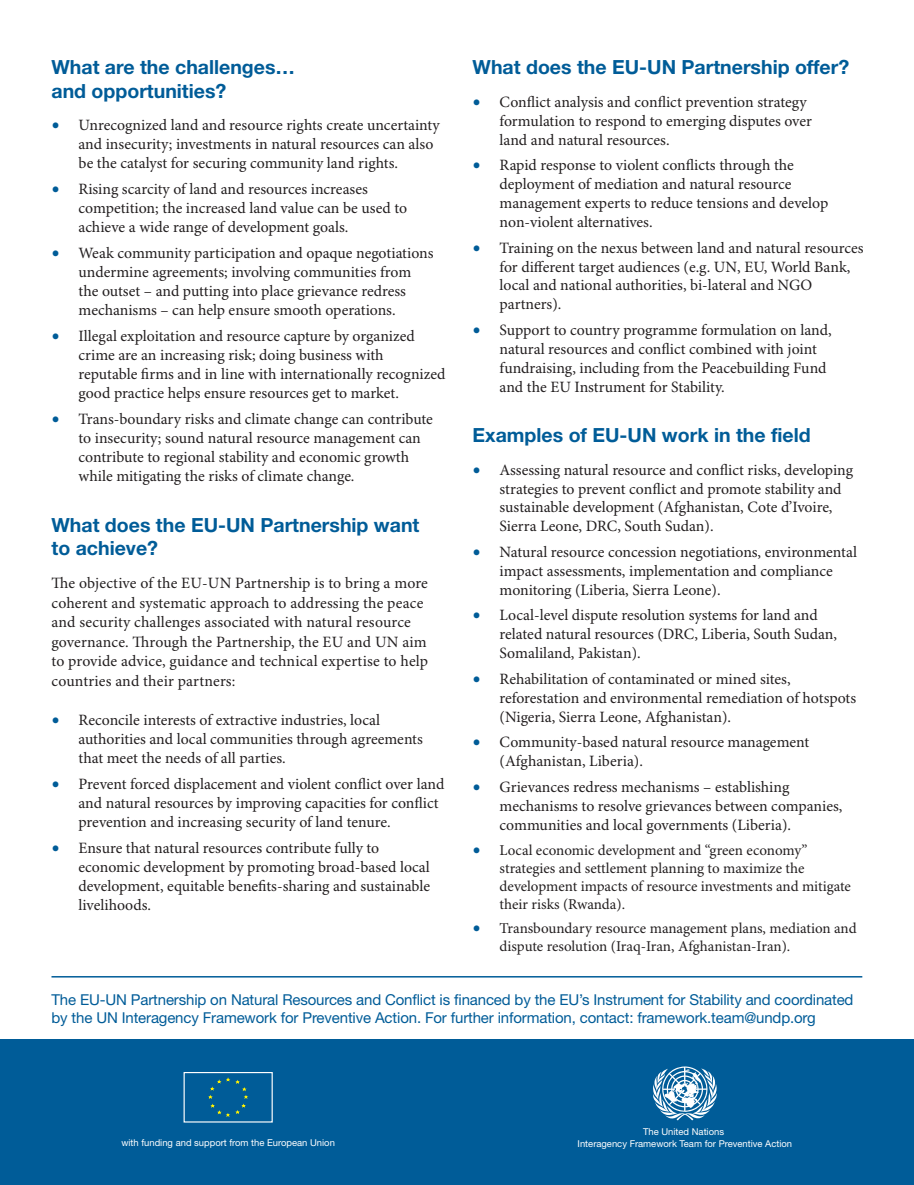
<style>
.page{position:relative;width:914px;height:1185px;background:#fff}
.page>*{position:absolute;margin:0;border:0;box-sizing:border-box;transform-origin:0 0}
.t1{font:700 19.5px/23.4px "Helvetica Neue LT Std";color:#005c98}
.t2{font:15.75px/18.9px "Minion Pro";color:#231f20}
.t3{font:15px/18px "Minion Pro";letter-spacing:-.005em;color:#231f20}
.t4{font:15px/18px "Helvetica Neue LT Std";letter-spacing:-.01em;color:#005c98}
.t5{font:9.45px "Helvetica Neue LT Std";color:#fff}
.s1{font-weight:700;font-size:21px;color:#005c98}
</style>
<div class="page">
<div style="left:0;top:1039px;width:913px;height:145px;background:#005c98"></div>
<svg style="left:653px;top:1066px;width:64px;height:54px"></svg>
<div style="left:183px;top:1071px;width:89px;height:51px;background:#005c98;border:1px solid #fff"></div>
<svg style="left:208px;top:1077px;width:40px;height:39px"></svg>
<hr style="left:51px;top:975px;width:810px;height:2px;background:#005c98">
<p class="t1" style="left:51px;top:55px;width:245px">What are the challenges… and opportunities?</p>
<p class="t2" style="left:78px;top:116px;width:362px;text-indent:-27px"><span class="s1">•</span> Unrecognized land and resource rights create uncertainty and insecurity; investments in natural resources can also be the catalyst for securing community land rights.</p>
<p class="t2" style="left:78px;top:180px;width:330px;text-indent:-27px"><span class="s1">•</span> Rising scarcity of land and resources increases competition; the increased land value can be used to achieve a wide range of development goals.</p>
<p class="t2" style="left:78px;top:244px;width:356px;text-indent:-27px"><span class="s1">•</span> Weak community participation and opaque negotiations undermine agreements; involving communities from the outset – and putting into place grievance redress mechanisms – can help ensure smooth operations.</p>
<p class="t2" style="left:78px;top:327px;width:368px;text-indent:-27px"><span class="s1">•</span> Illegal exploitation and resource capture by organized crime are an increasing risk; doing business with reputable firms and in line with internationally recognized good practice helps ensure resources get to market.</p>
<p class="t2" style="left:78px;top:410px;width:356px;text-indent:-27px"><span class="s1">•</span> Trans-boundary risks and climate change can contribute to insecurity; sound natural resource management can contribute to regional stability and economic growth while mitigating the risks of climate change.</p>
<p class="t1" style="left:51px;top:512px;width:369px">What does the EU -UN Partnership want to achieve?</p>
<p class="t2" style="left:51px;top:574px;width:378px;line-height:19.5px">The objective of the EU-UN Partnership is to bring a more coherent and systematic approach to addressing the peace and security challenges associated with natural resource governance. Through the Partnership, the EU and UN aim to provide advice, guidance and technical expertise to help countries and their partners:</p>
<p class="t2" style="left:78px;top:711px;width:346px;text-indent:-27px"><span class="s1">•</span> Reconcile interests of extractive industries, local authorities and local communities through agreements that meet the needs of all parties.</p>
<p class="t2" style="left:78px;top:775px;width:367px;text-indent:-27px"><span class="s1">•</span> Prevent forced displacement and violent conflict over land and natural resources by improving capacities for conflict prevention and increasing security of land tenure.</p>
<p class="t2" style="left:78px;top:839px;width:353px;text-indent:-27px"><span class="s1">•</span> Ensure that natural resources contribute fully to economic development by promoting broad-based local development, equitable benefits-sharing and sustainable livelihoods.</p>
<p class="t1" style="left:472px;top:55px;width:378px">What does the EU -UN Partnership offer?</p>
<p class="t2" style="left:499px;top:93px;width:314px;text-indent:-27px"><span class="s1">•</span> Conflict analysis and conflict prevention strategy formulation to respond to emerging disputes over land and natural resources.</p>
<p class="t2" style="left:499px;top:156px;width:330px;text-indent:-27px"><span class="s1">•</span> Rapid response to violent conflicts through the deployment of mediation and natural resource management experts to reduce tensions and develop non-violent alternatives.</p>
<p class="t2" style="left:499px;top:239px;width:365px;text-indent:-27px"><span class="s1">•</span> Training on the nexus between land and natural resources for different target audiences (e.g. UN, EU, World Bank, local and national authorities, bi-lateral and NGO partners).</p>
<p class="t2" style="left:499px;top:321px;width:333px;text-indent:-27px"><span class="s1">•</span> Support to country programme formulation on land, natural resources and conflict combined with joint fundraising, including from the Peacebuilding Fund and the EU Instrument for Stability.</p>
<p class="t1" style="left:472px;top:423px;width:339px">Examples of EU -UN work in the field</p>
<p class="t2" style="left:499px;top:460px;width:355px;text-indent:-27px"><span class="s1">•</span> Assessing natural resource and conflict risks, developing strategies to prevent conflict and promote stability and sustainable development (Afghanistan, Cote d’Ivoire, Sierra Leone, DRC, South Sudan).</p>
<p class="t2" style="left:499px;top:543px;width:359px;text-indent:-27px"><span class="s1">•</span> Natural resource concession negotiations, environmental impact assessments, implementation and compliance monitoring (Liberia, Sierra Leone).</p>
<p class="t2" style="left:499px;top:606px;width:339px;text-indent:-27px"><span class="s1">•</span> Local-level dispute resolution systems for land and related natural resources (DRC, Liberia, South Sudan,<br>Somaliland, Pakistan).</p>
<p class="t2" style="left:499px;top:670px;width:358px;text-indent:-27px"><span class="s1">•</span> Rehabilitation of contaminated or mined sites, reforestation and environmental remediation of hotspots (Nigeria, Sierra Leone, Afghanistan).</p>
<p class="t2" style="left:499px;top:733px;width:311px;text-indent:-27px"><span class="s1">•</span> Community-based natural resource management (Afghanistan, Liberia).</p>
<p class="t2" style="left:499px;top:778px;width:344px;text-indent:-27px"><span class="s1">•</span> Grievances redress mechanisms – establishing mechanisms to resolve grievances between companies, communities and local governments (Liberia).</p>
<p class="t3" style="left:499px;top:841px;width:352px;text-indent:-27px"><span class="s1">•</span> Local economic development and “green economy” strategies and settlement planning to maximize the development impacts of resource investments and mitigate their risks (Rwanda).</p>
<p class="t3" style="left:499px;top:920px;width:358px;text-indent:-27px"><span class="s1">•</span> Transboundary resource management plans, mediation and dispute resolution (Iraq-Iran, Afghanistan-Iran).</p>
<p class="t4" style="left:51px;top:989px;width:803px">The EU-UN Partnership on Natural Resources and Conflict is financed by the EU’s Instrument for Stability and coordinated by the UN Interagency Framework for Preventive Action. For further information, contact: framework.team@undp.org</p>
<p class="t5" style="left:642px;top:1126px;width:82px">The United Nations</p>
<p class="t5" style="left:121px;top:1136px;width:215px">with funding and support from the European Union</p>
<p class="t5" style="left:577px;top:1137px;width:216px">Interagency Framework Team for Preventive Action</p>
</div>
